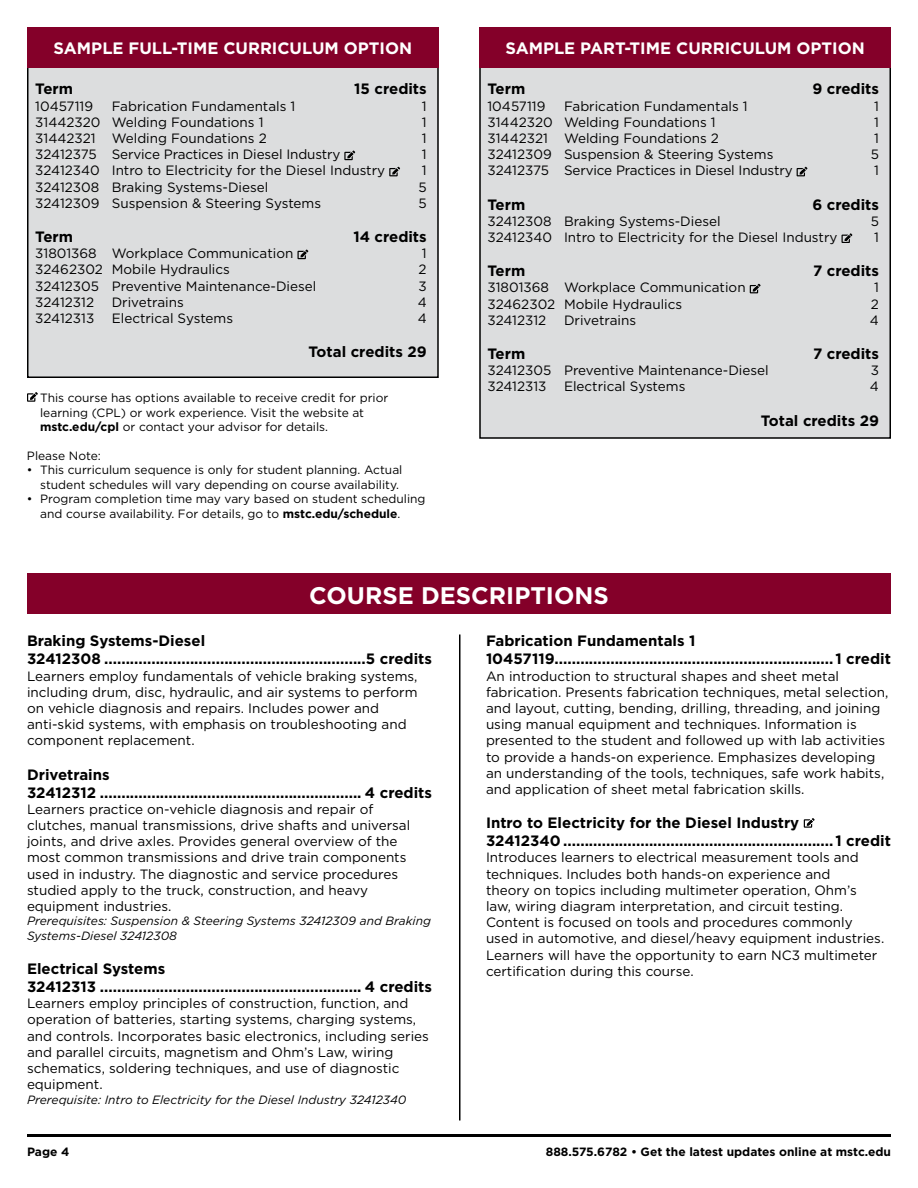
<style>
.page{position:relative;width:918px;height:1188px;background:#fff}
.page>*{position:absolute;margin:0;border:0;box-sizing:border-box;transform-origin:0 0}
.t1{font:700 24px "Gotham";color:#fff}
.t2{font:700 16.5px "Gotham";color:#fff}
.t3{font:700 15px/18px "Gotham";color:#000}
.t4{font:13.5px/16.2px "Gotham";color:#000}
.t5{font:12px/14.4px "Gotham";color:#000}
.t6{font:italic 12px/14.4px "Gotham";color:#000}
.t7{font:700 12px "Gotham";color:#000}
.s1{font-weight:700}
</style>
<div class="page">
<div style="left:28px;top:28px;width:410px;height:349px;background:#dcddde"></div>
<svg style="left:344px;top:151px;width:11px;height:9px"></svg>
<svg style="left:389px;top:167px;width:11px;height:9px"></svg>
<svg style="left:297px;top:250px;width:11px;height:9px"></svg>
<div style="left:27px;top:27px;width:412px;height:351px;border:2px solid #000"></div>
<svg style="left:27px;top:392px;width:11px;height:10px"></svg>
<div style="left:480px;top:28px;width:410px;height:410px;background:#dcddde"></div>
<svg style="left:797px;top:167px;width:10px;height:9px"></svg>
<svg style="left:842px;top:233px;width:10px;height:10px"></svg>
<svg style="left:750px;top:284px;width:11px;height:9px"></svg>
<div style="left:479px;top:27px;width:412px;height:412px;border:2px solid #000"></div>
<div style="left:27px;top:27px;width:412px;height:41px;background:#840029"></div>
<div style="left:479px;top:27px;width:412px;height:41px;background:#840029"></div>
<hr style="left:27px;top:1134px;width:864px;height:3px;background:#000">
<svg style="left:804px;top:818px;width:11px;height:10px"></svg>
<div style="left:27px;top:574px;width:864px;height:40px;background:#840029"></div>
<hr style="left:459px;top:634px;width:1px;height:486px;background:#000">
<p class="t2" style="left:54px;top:37px;width:360px">SAMPLE FULL-TIME CURRICULUM OPTION</p>
<p class="t2" style="left:505px;top:37px;width:361px">SAMPLE PART-TIME CURRICULUM OPTION</p>
<p class="t3" style="left:35px;top:80px;width:39px">Term</p>
<p class="t3" style="left:354px;top:80px;width:74px">15 credits</p>
<p class="t4" style="left:35px;top:98px;width:59px">10457119</p>
<p class="t4" style="left:112px;top:98px;width:185px">Fabrication Fundamentals 1</p>
<p class="t4" style="left:422px;top:98px;width:6px">1</p>
<p class="t4" style="left:35px;top:114px;width:230px">31442320 Welding Foundations 1</p>
<p class="t4" style="left:422px;top:114px;width:6px">1</p>
<p class="t4" style="left:35px;top:130px;width:233px">31442321 Welding Foundations 2</p>
<p class="t4" style="left:422px;top:130px;width:6px">1</p>
<p class="t4" style="left:35px;top:146px;width:307px">32412375 Service Practices in Diesel Industry</p>
<p class="t4" style="left:422px;top:146px;width:6px">1</p>
<p class="t4" style="left:35px;top:162px;width:351px">32412340 Intro to Electricity for the Diesel Industry</p>
<p class="t4" style="left:422px;top:162px;width:6px">1</p>
<p class="t4" style="left:35px;top:179px;width:235px">32412308 Braking Systems-Diesel</p>
<p class="t4" style="left:418px;top:179px;width:10px">5</p>
<p class="t4" style="left:35px;top:195px;width:287px">32412309 Suspension &amp; Steering Systems</p>
<p class="t4" style="left:418px;top:195px;width:10px">5</p>
<p class="t3" style="left:35px;top:228px;width:39px">Term</p>
<p class="t3" style="left:353px;top:228px;width:75px">14 credits</p>
<p class="t4" style="left:35px;top:245px;width:260px">31801368 Workplace Communication</p>
<p class="t4" style="left:422px;top:245px;width:6px">1</p>
<p class="t4" style="left:35px;top:261px;width:196px">32462302 Mobile Hydraulics</p>
<p class="t4" style="left:419px;top:261px;width:10px">2</p>
<p class="t4" style="left:35px;top:278px;width:283px">32412305 Preventive Maintenance-Diesel</p>
<p class="t4" style="left:418px;top:278px;width:10px">3</p>
<p class="t4" style="left:35px;top:294px;width:60px">32412312</p>
<p class="t4" style="left:112px;top:294px;width:74px">Drivetrains</p>
<p class="t4" style="left:418px;top:294px;width:11px">4</p>
<p class="t4" style="left:35px;top:310px;width:61px">32412313</p>
<p class="t4" style="left:112px;top:310px;width:123px">Electrical Systems</p>
<p class="t4" style="left:418px;top:310px;width:11px">4</p>
<p class="t3" style="left:309px;top:343px;width:120px">Total credits 29</p>
<p class="t5" style="left:40px;top:391px;width:350px">This course has options available to receive credit for prior learning (CPL) or work experience. Visit the website at <span class="s1">mstc.edu/cpl</span> or contact your advisor for details.</p>
<p class="t5" style="left:27px;top:448px;width:75px">Please Note:</p>
<p class="t5" style="left:27px;top:463px;width:377px;text-align:right">• This curriculum sequence is only for student planning. Actual student schedules will vary depending on course availability.</p>
<p class="t5" style="left:40px;top:491px;width:387px;text-indent:-13px">• Program completion time may vary based on student scheduling and course availability. For details, go to <span class="s1">mstc.edu/schedule</span>.</p>
<p class="t3" style="left:488px;top:80px;width:39px">Term</p>
<p class="t3" style="left:812px;top:80px;width:68px">9 credits</p>
<p class="t4" style="left:488px;top:98px;width:59px">10457119</p>
<p class="t4" style="left:564px;top:98px;width:185px">Fabrication Fundamentals 1</p>
<p class="t4" style="left:874px;top:98px;width:6px">1</p>
<p class="t4" style="left:488px;top:114px;width:230px">31442320 Welding Foundations 1</p>
<p class="t4" style="left:874px;top:114px;width:6px">1</p>
<p class="t4" style="left:488px;top:130px;width:233px">31442321 Welding Foundations 2</p>
<p class="t4" style="left:874px;top:130px;width:6px">1</p>
<p class="t4" style="left:488px;top:146px;width:287px">32412309 Suspension &amp; Steering Systems</p>
<p class="t4" style="left:871px;top:146px;width:10px">5</p>
<p class="t4" style="left:488px;top:162px;width:307px">32412375 Service Practices in Diesel Industry</p>
<p class="t4" style="left:874px;top:162px;width:6px">1</p>
<p class="t3" style="left:488px;top:195px;width:39px">Term</p>
<p class="t3" style="left:812px;top:195px;width:68px">6 credits</p>
<p class="t4" style="left:488px;top:213px;width:235px">32412308 Braking Systems-Diesel</p>
<p class="t4" style="left:871px;top:213px;width:10px">5</p>
<p class="t4" style="left:488px;top:229px;width:351px">32412340 Intro to Electricity for the Diesel Industry</p>
<p class="t4" style="left:874px;top:229px;width:6px">1</p>
<p class="t3" style="left:488px;top:262px;width:39px">Term</p>
<p class="t3" style="left:813px;top:262px;width:67px">7 credits</p>
<p class="t4" style="left:488px;top:279px;width:260px">31801368 Workplace Communication</p>
<p class="t4" style="left:874px;top:279px;width:6px">1</p>
<p class="t4" style="left:488px;top:296px;width:196px">32462302 Mobile Hydraulics</p>
<p class="t4" style="left:871px;top:296px;width:10px">2</p>
<p class="t4" style="left:488px;top:312px;width:60px">32412312</p>
<p class="t4" style="left:564px;top:312px;width:74px">Drivetrains</p>
<p class="t4" style="left:870px;top:312px;width:11px">4</p>
<p class="t3" style="left:488px;top:345px;width:39px">Term</p>
<p class="t3" style="left:813px;top:345px;width:67px">7 credits</p>
<p class="t4" style="left:488px;top:362px;width:283px">32412305 Preventive Maintenance-Diesel</p>
<p class="t4" style="left:871px;top:362px;width:10px">3</p>
<p class="t4" style="left:488px;top:378px;width:61px">32412313</p>
<p class="t4" style="left:564px;top:378px;width:123px">Electrical Systems</p>
<p class="t4" style="left:870px;top:378px;width:11px">4</p>
<p class="t3" style="left:761px;top:411px;width:120px">Total credits 29</p>
<h1 class="t1" style="left:309px;top:579px;width:301px">COURSE DESCRIPTIONS</h1>
<p class="t3" style="left:27px;top:632px;width:406px">Braking Systems-Diesel<br>32412308 .............................................................5 credits</p>
<p class="t4" style="left:27px;top:668px;width:392px">Learners employ fundamentals of vehicle braking systems, including drum, disc, hydraulic, and air systems to perform on vehicle diagnosis and repairs. Includes power and anti-skid systems, with emphasis on troubleshooting and component replacement.</p>
<p class="t3" style="left:27px;top:765px;width:406px">Drivetrains<br>32412312 ............................................................. 4 credits</p>
<p class="t4" style="left:27px;top:801px;width:385px">Learners practice on-vehicle diagnosis and repair of clutches, manual transmissions, drive shafts and universal joints, and drive axles. Provides general overview of the most common transmissions and drive train components used in industry. The diagnostic and service procedures studied apply to the truck, construction, and heavy equipment industries.</p>
<p class="t6" style="left:27px;top:914px;width:405px">Prerequisites: Suspension &amp; Steering Systems 32412309 and Braking<br>Systems-Diesel 32412308</p>
<p class="t3" style="left:27px;top:960px;width:406px">Electrical Systems<br>32412313 ............................................................. 4 credits</p>
<p class="t4" style="left:27px;top:995px;width:403px">Learners employ principles of construction, function, and operation of batteries, starting systems, charging systems, and controls. Incorporates basic electronics, including series and parallel circuits, magnetism and Ohm’s Law, wiring schematics, soldering techniques, and use of diagnostic equipment.</p>
<p class="t6" style="left:27px;top:1092px;width:381px">Prerequisite: Intro to Electricity for the Diesel Industry 32412340</p>
<p class="t3" style="left:486px;top:632px;width:406px">Fabrication Fundamentals 1<br>10457119................................................................. 1 credit</p>
<p class="t4" style="left:486px;top:668px;width:404px">An introduction to structural shapes and sheet metal fabrication. Presents fabrication techniques, metal selection, and layout, cutting, bending, drilling, threading, and joining using manual equipment and techniques. Information is presented to the student and followed up with lab activities to provide a hands-on experience. Emphasizes developing an understanding of the tools, techniques, safe work habits, and application of sheet metal fabrication skills.</p>
<p class="t3" style="left:486px;top:814px;width:406px">Intro to Electricity for the Diesel Industry<br>32412340 ............................................................... 1 credit</p>
<p class="t4" style="left:486px;top:849px;width:400px">Introduces learners to electrical measurement tools and techniques. Includes both hands-on experience and<br>theory on topics including multimeter operation, Ohm’s law, wiring diagram interpretation, and circuit testing.<br>Content is focused on tools and procedures commonly used in automotive, and diesel/heavy equipment industries.<br>Learners will have the opportunity to earn NC3 multimeter certification during this course.</p>
<p class="t7" style="left:27px;top:1143px;width:44px">Page 4</p>
<p class="t7" style="left:546px;top:1143px;width:347px">888.575.6782 • Get the latest updates online at mstc.edu</p>
</div>
